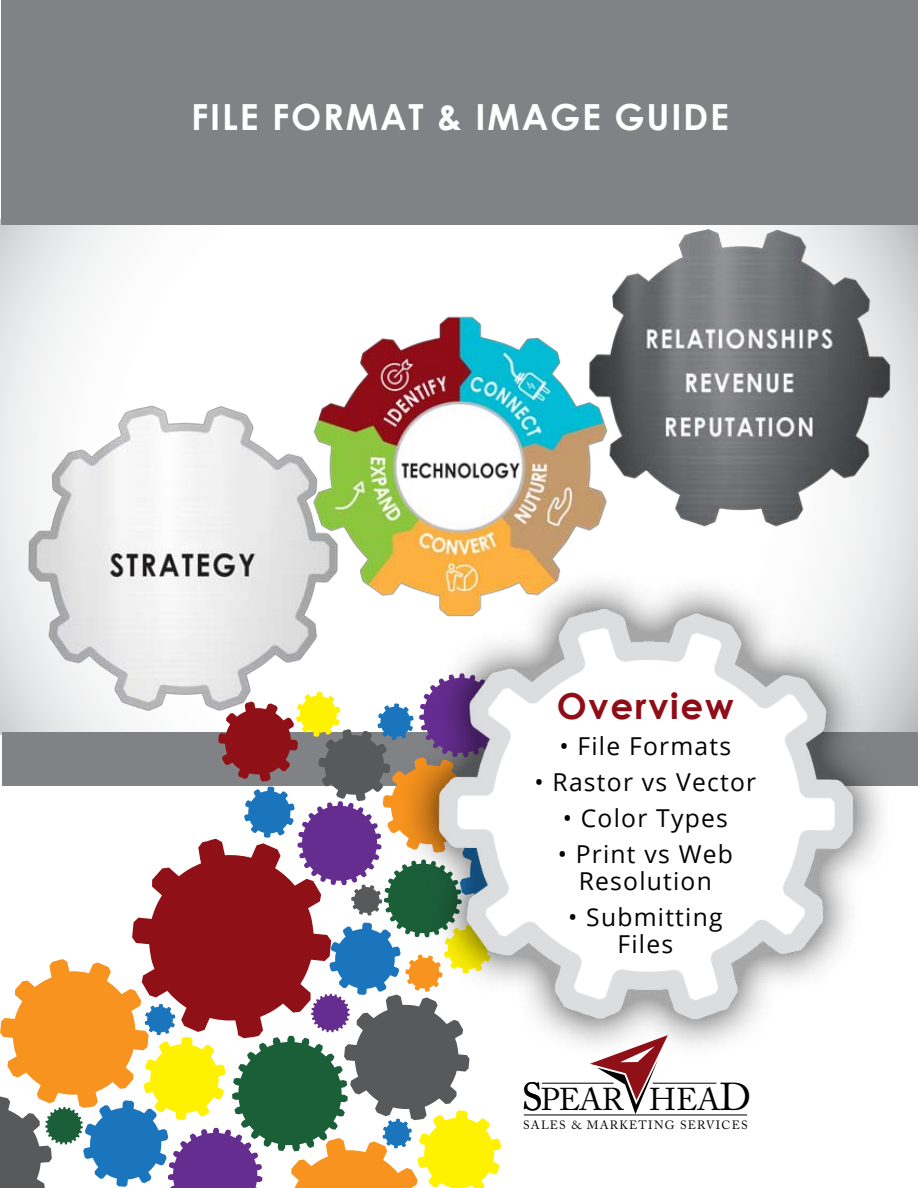
<style>
.page{position:relative;width:918px;height:1188px;background:#fff}
.page>*{position:absolute;margin:0;border:0;box-sizing:border-box;transform-origin:0 0}
.t1{font:700 36px "Century Gothic";letter-spacing:.05em;color:#fff}
.t2{font:700 35.85px "Century Gothic";letter-spacing:.05em;color:#8f0d17}
.t3{font:31.35px "Adobe Caslon Pro";letter-spacing:-.02em;color:#000}
.t4{font:24.6px/27px "Open Sans";letter-spacing:.05em;color:#000;text-align:center}
.t5{font:12px "Adobe Caslon Pro";letter-spacing:.105em;color:#000}
.s1{font-size:38.55px}
</style>
<div class="page">
<img style="left:0;top:229px;width:918px;height:482px">
<div style="left:1px;top:0;width:917px;height:225px;background:#808285"></div>
<hr style="left:524px;top:1115px;width:223px;height:1px;background:#000">
<hr style="left:653px;top:1083px;width:63px;height:1px;background:#000">
<svg style="left:0;top:673px;width:707px;height:515px"></svg>
<img style="left:355px;top:564px;width:559px;height:509px">
<h1 class="t1" style="left:191px;top:90px;width:539px">FILE FORMAT &amp; IMAGE GUIDE</h1>
<h2 class="t2" style="left:557px;top:679px;width:179px">Overview</h2>
<p class="t4" style="left:559px;top:732px;width:173px">• File Formats</p>
<p class="t4" style="left:534px;top:768px;width:223px">• Rastor vs Vector</p>
<p class="t4" style="left:563px;top:804px;width:167px">• Color Types</p>
<p class="t4" style="left:558px;top:840px;width:177px">• Print vs Web<br>Resolution</p>
<p class="t4" style="left:568px;top:903px;width:156px">• Submitting<br>Files</p>
<p class="t3" style="left:522px;top:1081px;width:231px"><span class="s1">S</span>PEAR HEA<span class="s1">D</span></p>
<p class="t5" style="left:523px;top:1118px;width:226px">SALES &amp; MARKETING SERVICES</p>
</div>
